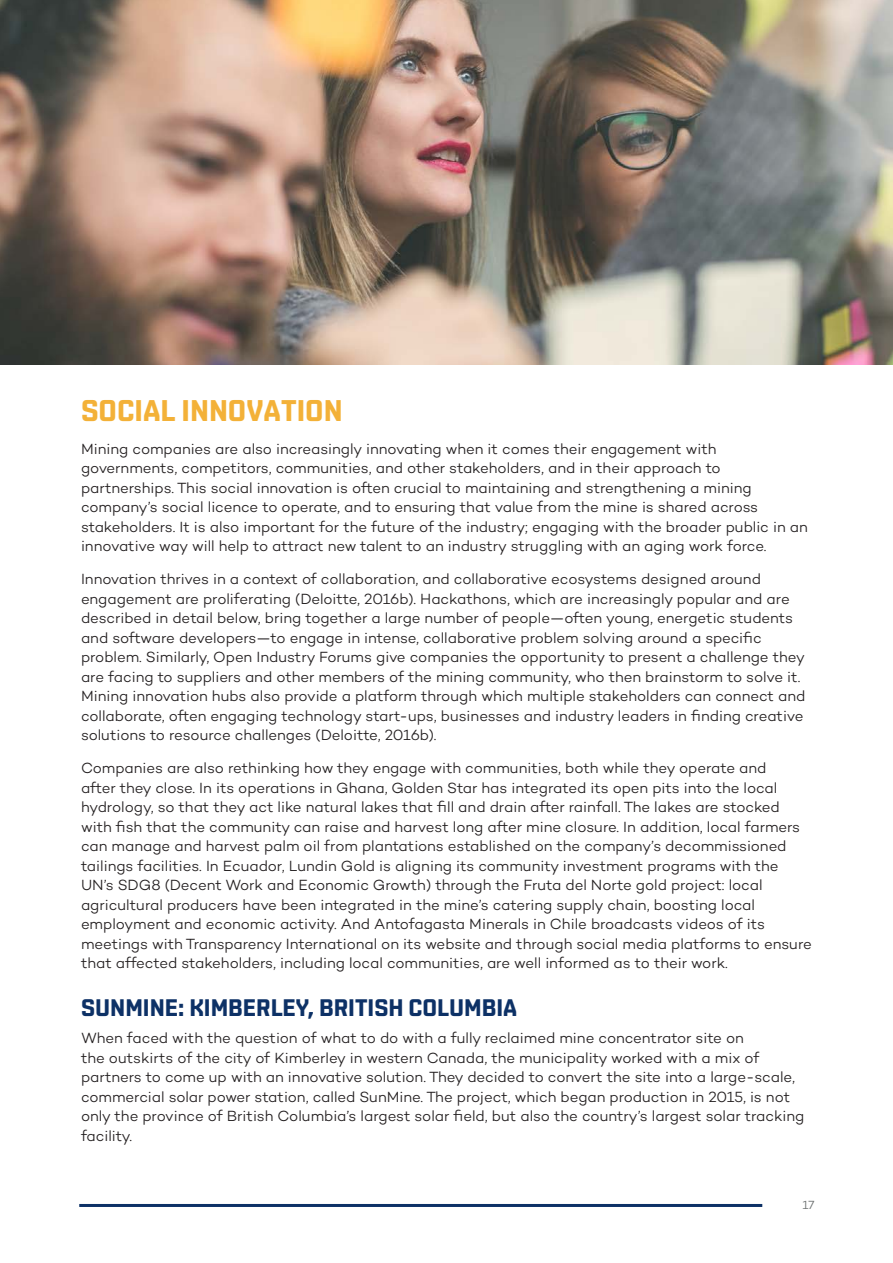
<style>
.page{position:relative;width:893px;height:1263px;background:#fff}
.page>*{position:absolute;margin:0;border:0;box-sizing:border-box;transform-origin:0 0}
.t1{font:700 30px "Shentox";color:#f3b138}
.t2{font:700 24px "Shentox";color:#0d3166}
.t3{font:300 15px/19.5px "Campton";letter-spacing:-.005em;color:#231f20}
.t4{font:300 12px "Campton";color:#686c6c}
</style>
<div class="page">
<hr style="left:79px;top:1204px;width:683px;height:3px;background:#0d3166">
<img style="left:0;top:0;width:893px;height:364px">
<h1 class="t1" style="left:81px;top:394px;width:263px">SOCIAL INNOVATION</h1>
<p class="t3" style="left:81px;top:439px;width:728px">Mining companies are also increasingly innovating when it comes their engagement with governments, competitors, communities, and other stakeholders, and in their approach to partnerships. This social innovation is often crucial to maintaining and strengthening a mining company’s social licence to operate, and to ensuring that value from the mine is shared across stakeholders. It is also important for the future of the industry; engaging with the broader public in an innovative way will help to attract new talent to an industry struggling with an aging work force.</p>
<p class="t3" style="left:81px;top:569px;width:726px">Innovation thrives in a context of collaboration, and collaborative ecosystems designed around engagement are proliferating (Deloitte, 2016b). Hackathons, which are increasingly popular and are described in detail below, bring together a large number of people—often young, energetic students and software developers—to engage in intense, collaborative problem solving around a specific problem. Similarly, Open Industry Forums give companies the opportunity to present a challenge they are facing to suppliers and other members of the mining community, who then brainstorm to solve it.<br>Mining innovation hubs also provide a platform through which multiple stakeholders can connect and collaborate, often engaging technology start-ups, businesses and industry leaders in finding creative solutions to resource challenges (Deloitte, 2016b).</p>
<p class="t3" style="left:81px;top:758px;width:732px">Companies are also rethinking how they engage with communities, both while they operate and<br>after they close. In its operations in Ghana, Golden Star has integrated its open pits into the local hydrology, so that they act like natural lakes that fill and drain after rainfall. The lakes are stocked with fish that the community can raise and harvest long after mine closure. In addition, local farmers can manage and harvest palm oil from plantations established on the company’s decommissioned tailings facilities. In Ecuador, Lundin Gold is aligning its community investment programs with the UN’s SDG8 (Decent Work and Economic Growth) through the Fruta del Norte gold project: local agricultural producers have been integrated in the mine’s catering supply chain, boosting local employment and economic activity. And Antofagasta Minerals in Chile broadcasts videos of its meetings with Transparency International on its website and through social media platforms to ensure that affected stakeholders, including local communities, are well informed as to their work.</p>
<h2 class="t2" style="left:81px;top:995px;width:438px">SUNMINE: KIMBERLEY, BRITISH COLUMBIA</h2>
<p class="t3" style="left:81px;top:1028px;width:725px">When faced with the question of what to do with a fully reclaimed mine concentrator site on<br>the outskirts of the city of Kimberley in western Canada, the municipality worked with a mix of partners to come up with an innovative solution. They decided to convert the site into a large-scale, commercial solar power station, called SunMine. The project, which began production in 2015, is not only the province of British Columbia’s largest solar field, but also the country’s largest solar tracking facility.</p>
<p class="t4" style="left:802px;top:1198px;width:14px">17</p>
</div>
